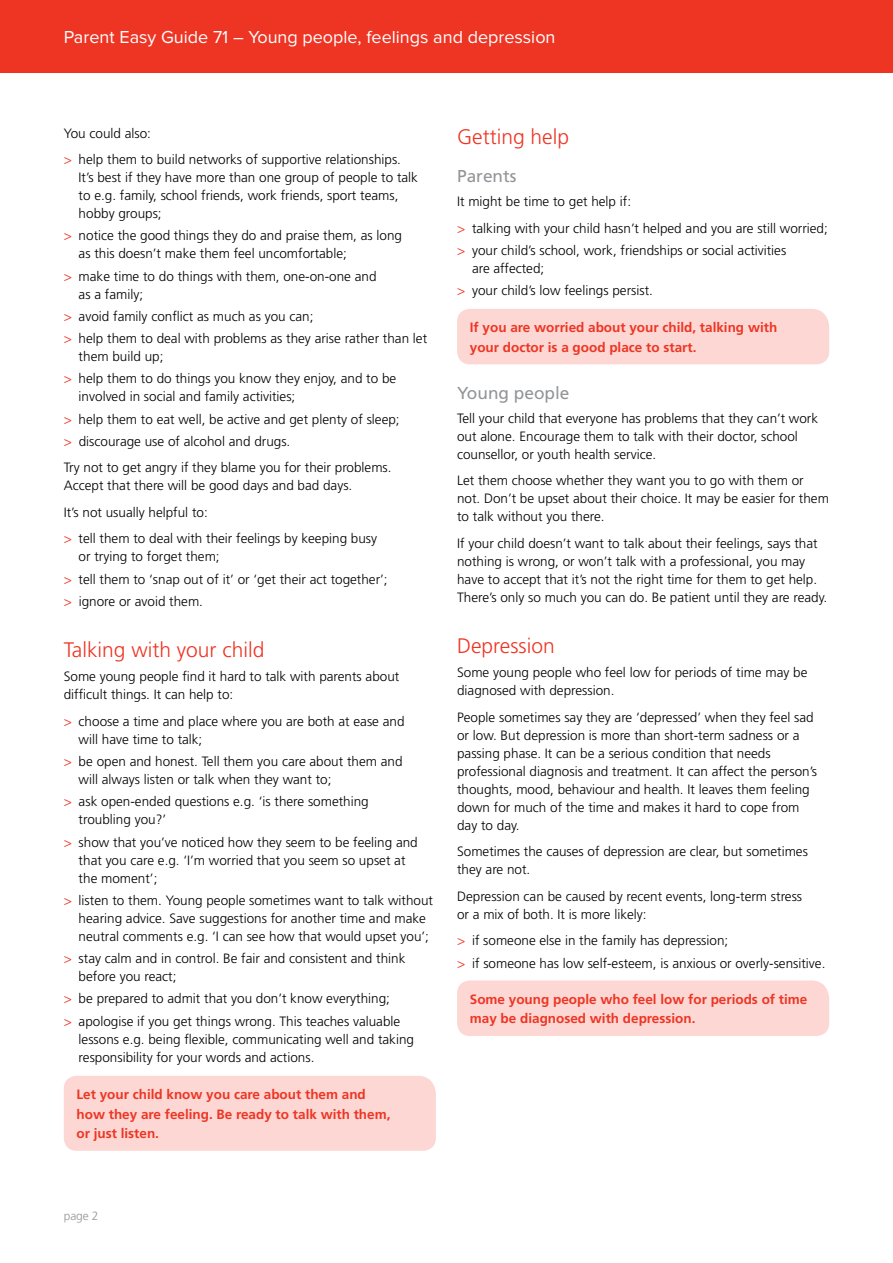
<style>
.page{position:relative;width:893px;height:1263px;background:#fff}
.page>*{position:absolute;margin:0;border:0;box-sizing:border-box;transform-origin:0 0}
.t1{font:300 21px "Frutiger";color:#ee3524}
.t2{font:18px "Proxima Nova";color:#fff}
.t3{font:17.25px "Frutiger";color:#939598}
.t4{font:300 13.5px/18px "Frutiger";color:#000}
.t5{font:700 13.5px/19.5px "Frutiger";color:#ee3524}
.t6{font:300 12px "Frutiger";color:#939598}
.s1{color:#ee3524}
</style>
<div class="page">
<div style="left:0;top:0;width:893px;height:72px;background:#ee3524"></div>
<div style="left:64px;top:1076px;width:372px;height:75px;background:#fcd7d3"></div>
<div style="left:457px;top:309px;width:372px;height:55px;background:#fcd7d3"></div>
<div style="left:457px;top:980px;width:372px;height:56px;background:#fcd7d3"></div>
<h2 class="t2" style="left:64px;top:27px;width:493px">Parent Easy Guide 71 – Young people, feelings and depression</h2>
<p class="t4" style="left:64px;top:120px;width:339px;line-height:26.5px">You could also:<br><span class="s1">&gt;</span> help them to build networks of supportive relationships.</p>
<p class="t4" style="left:79px;top:168px;width:341px">It’s best if they have more than one group of people to talk to e.g. family, school friends, work friends, sport teams, hobby groups;</p>
<p class="t4" style="left:79px;top:227px;width:325px;text-indent:-15px"><span class="s1">&gt;</span> notice the good things they do and praise them, as long as this doesn’t make them feel uncomfortable;</p>
<p class="t4" style="left:79px;top:267px;width:299px;text-indent:-15px"><span class="s1">&gt;</span> make time to do things with them, one-on-one and as a family;</p>
<p class="t4" style="left:64px;top:305px;width:365px;line-height:22.2px"><span class="s1">&gt;</span> avoid family conflict as much as you can;<br><span class="s1">&gt;</span> help them to deal with problems as they arise rather than let</p>
<p class="t4" style="left:64px;top:345px;width:334px;line-height:22.2px;text-indent:15px">them build up;<br><span class="s1">&gt;</span> help them to do things you know they enjoy, and to be</p>
<p class="t4" style="left:64px;top:386px;width:337px;line-height:22.2px;text-indent:15px">involved in social and family activities;<br><span class="s1">&gt;</span> help them to eat well, be active and get plenty of sleep; <span class="s1">&gt;</span> discourage use of alcohol and drugs.</p>
<p class="t4" style="left:64px;top:459px;width:329px">Try not to get angry if they blame you for their problems.<br>Accept that there will be good days and bad days.</p>
<p class="t4" style="left:64px;top:499px;width:315px;line-height:26.5px">It’s not usually helpful to:<br><span class="s1">&gt;</span> tell them to deal with their feelings by keeping busy</p>
<p class="t4" style="left:64px;top:546px;width:325px;line-height:22.2px;text-indent:15px">or trying to forget them;<br><span class="s1">&gt;</span> tell them to ‘snap out of it’ or ‘get their act together’; <span class="s1">&gt;</span> ignore or avoid them.</p>
<h1 class="t1" style="left:64px;top:638px;width:202px">Talking with your child</h1>
<p class="t4" style="left:64px;top:668px;width:337px">Some young people find it hard to talk with parents about difficult things. It can help to:</p>
<p class="t4" style="left:79px;top:712px;width:327px;text-indent:-15px"><span class="s1">&gt;</span> choose a time and place where you are both at ease and will have time to talk;</p>
<p class="t4" style="left:79px;top:752px;width:325px;text-indent:-15px"><span class="s1">&gt;</span> be open and honest. Tell them you care about them and will always listen or talk when they want to;</p>
<p class="t4" style="left:79px;top:793px;width:292px;text-indent:-15px"><span class="s1">&gt;</span> ask open-ended questions e.g. ‘is there something troubling you?’</p>
<p class="t4" style="left:79px;top:833px;width:341px;text-indent:-15px"><span class="s1">&gt;</span> show that you’ve noticed how they seem to be feeling and that you care e.g. ‘I’m worried that you seem so upset at the moment’;</p>
<p class="t4" style="left:79px;top:891px;width:356px;text-indent:-15px"><span class="s1">&gt;</span> listen to them. Young people sometimes want to talk without hearing advice. Save suggestions for another time and make neutral comments e.g. ‘I can see how that would upset you’;</p>
<p class="t4" style="left:79px;top:949px;width:328px;text-indent:-15px"><span class="s1">&gt;</span> stay calm and in control. Be fair and consistent and think before you react;</p>
<p class="t4" style="left:64px;top:988px;width:338px;line-height:22.2px"><span class="s1">&gt;</span> be prepared to admit that you don’t know everything; <span class="s1">&gt;</span> apologise if you get things wrong. This teaches valuable</p>
<p class="t4" style="left:79px;top:1030px;width:337px">lessons e.g. being flexible, communicating well and taking responsibility for your words and actions.</p>
<p class="t5" style="left:77px;top:1084px;width:315px">Let your child know you care about them and how they are feeling. Be ready to talk with them, or just listen.</p>
<h1 class="t1" style="left:457px;top:125px;width:114px">Getting help</h1>
<p class="t3" style="left:457px;top:166px;width:61px">Parents</p>
<p class="t4" style="left:457px;top:188px;width:372px;line-height:26.5px">It might be time to get help if:<br><span class="s1">&gt;</span> talking with your child hasn’t helped and you are still worried;</p>
<p class="t4" style="left:472px;top:241px;width:316px;text-indent:-15px"><span class="s1">&gt;</span> your child’s school, work, friendships or social activities are affected;</p>
<p class="t4" style="left:457px;top:282px;width:197px"><span class="s1">&gt;</span> your child’s low feelings persist.</p>
<p class="t5" style="left:470px;top:318px;width:309px">If you are worried about your child, talking with your doctor is a good place to start.</p>
<p class="t3" style="left:457px;top:382px;width:114px">Young people</p>
<p class="t4" style="left:457px;top:409px;width:363px">Tell your child that everyone has problems that they can’t work out alone. Encourage them to talk with their doctor, school counsellor, or youth health service.</p>
<p class="t4" style="left:457px;top:472px;width:373px">Let them choose whether they want you to go with them or not. Don’t be upset about their choice. It may be easier for them to talk without you there.</p>
<p class="t4" style="left:457px;top:534px;width:372px">If your child doesn’t want to talk about their feelings, says that nothing is wrong, or won’t talk with a professional, you may have to accept that it’s not the right time for them to get help.<br>There’s only so much you can do. Be patient until they are ready.</p>
<h1 class="t1" style="left:457px;top:634px;width:99px">Depression</h1>
<p class="t4" style="left:457px;top:664px;width:352px">Some young people who feel low for periods of time may be diagnosed with depression.</p>
<p class="t4" style="left:457px;top:708px;width:362px">People sometimes say they are ‘depressed’ when they feel sad or low. But depression is more than short-term sadness or a passing phase. It can be a serious condition that needs professional diagnosis and treatment. It can affect the person’s thoughts, mood, behaviour and health. It leaves them feeling down for much of the time and makes it hard to cope from day to day.</p>
<p class="t4" style="left:457px;top:843px;width:352px">Sometimes the causes of depression are clear, but sometimes they are not.</p>
<p class="t4" style="left:457px;top:887px;width:347px">Depression can be caused by recent events, long-term stress or a mix of both. It is more likely:</p>
<p class="t4" style="left:457px;top:929px;width:370px;line-height:22.2px"><span class="s1">&gt;</span> if someone else in the family has depression;<br><span class="s1">&gt;</span> if someone has low self-esteem, is anxious or overly-sensitive.</p>
<p class="t5" style="left:470px;top:989px;width:339px">Some young people who feel low for periods of time may be diagnosed with depression.</p>
<p class="t6" style="left:64px;top:1209px;width:36px">page 2</p>
</div>
